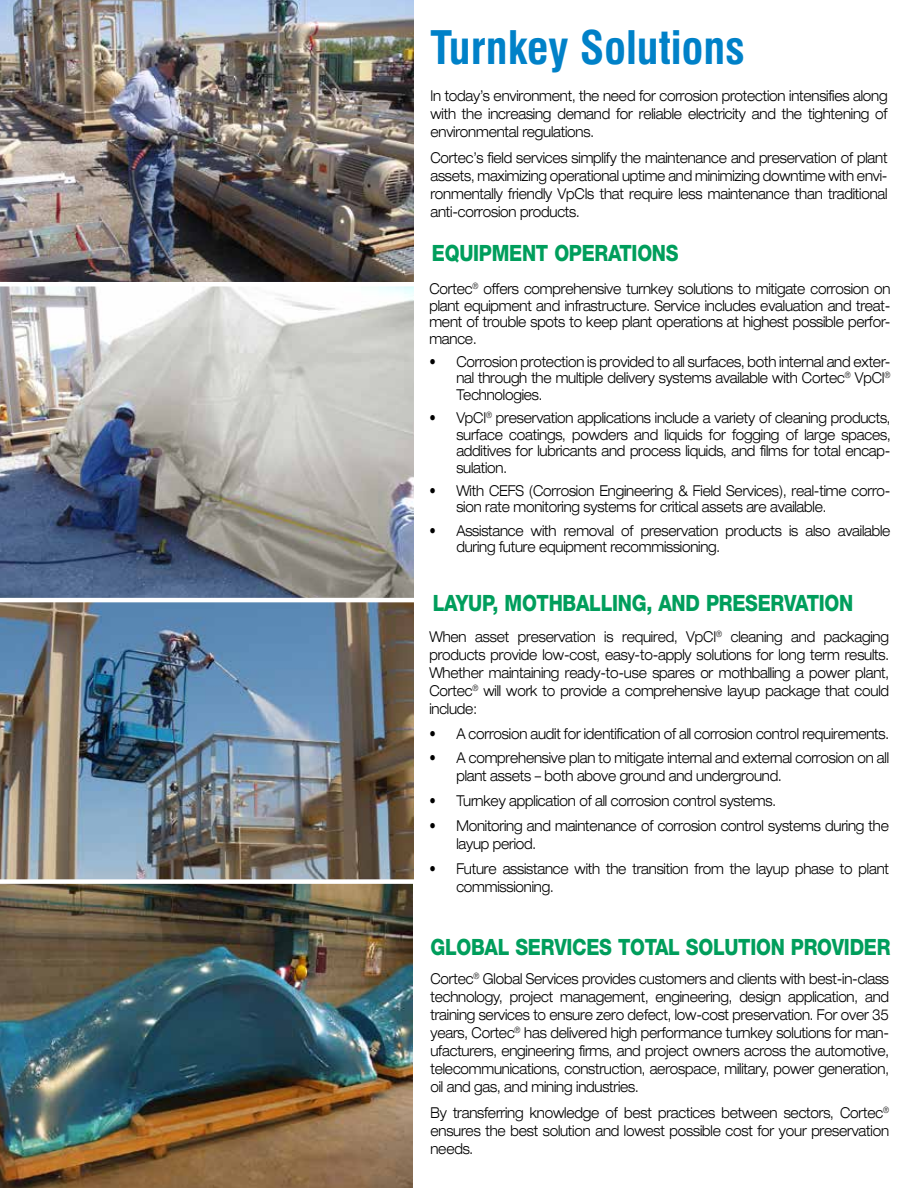
<style>
.page{position:relative;width:918px;height:1188px;background:#fff}
.page>*{position:absolute;margin:0;border:0;box-sizing:border-box;transform-origin:0 0}
.t1{font:700 condensed 45px "Swiss 721 BT";color:#0081c8}
.t2{font:800 22.5px "Helvetica Neue";letter-spacing:-.015em;color:#009e5c;scale:.85 1}
.t3{font:300 expanded 15px/18px "Helvetica Neue";letter-spacing:-.015em;color:#000;text-align:justify;scale:.85 1}
</style>
<div class="page">
<img style="left:0;top:0;width:413px;height:598px">
<img style="left:0;top:602px;width:413px;height:586px">
<hr style="left:0;top:282px;width:424px;height:4px;background:#fff">
<div style="left:0;top:879px;width:422px;height:5px;background:#fff"></div>
<h1 class="t1" style="left:431px;top:21px;width:316px">Turnkey Solutions</h1>
<p class="t3" style="left:430px;top:87px;width:539px">In today’s environment, the need for corrosion protection intensifies along with the increasing demand for reliable electricity and the tightening of environmental regulations.</p>
<p class="t3" style="left:430px;top:149px;width:539px">Cortec’s field services simplify the maintenance and preservation of plant assets, maximizing operational uptime and minimizing downtime with envi&shy;ronmentally friendly VpCIs that require less maintenance than traditional anti-corrosion products.</p>
<h2 class="t2" style="left:432px;top:240px;width:292px">EQUIPMENT OPERATIONS</h2>
<p class="t3" style="left:429px;top:280px;width:544px;line-height:16.5px">Cortec<sup>®</sup> offers comprehensive turnkey solutions to mitigate corrosion on plant equipment and infrastructure. Service includes evaluation and treat&shy;ment of trouble spots to keep plant operations at highest possible perfor&shy;mance.</p>
<p class="t3" style="left:456px;top:353px;width:512px;line-height:16.5px;text-indent:-27px">• Corrosion protection is provided to all surfaces, both internal and exter&shy;nal through the multiple delivery systems available with Cortec<sup>®</sup> VpCI<sup>® </sup>Technologies.</p>
<p class="t3" style="left:456px;top:409px;width:512px;line-height:16.5px;text-indent:-27px">• VpCI<sup>®</sup> preservation applications include a variety of cleaning products, surface coatings, powders and liquids for fogging of large spaces, additives for lubricants and process liquids, and films for total encap&shy;sulation.</p>
<p class="t3" style="left:456px;top:482px;width:512px;line-height:16.5px;text-indent:-27px">• With CEFS (Corrosion Engineering &amp; Field Services), real-time corro&shy;sion rate monitoring systems for critical assets are available.</p>
<p class="t3" style="left:456px;top:522px;width:512px;line-height:16.5px;text-indent:-27px">• Assistance with removal of preservation products is also available during future equipment recommissioning.</p>
<h2 class="t2" style="left:433px;top:589px;width:496px">LAYUP, MOTHBALLING, AND PRESERVATION</h2>
<p class="t3" style="left:429px;top:627px;width:542px">When asset preservation is required, VpCI<sup>®</sup> cleaning and packaging products provide low-cost, easy-to-apply solutions for long term results.<br>Whether maintaining ready-to-use spares or mothballing a power plant, Cortec<sup>®</sup> will work to provide a comprehensive layup package that could include:</p>
<p class="t3" style="left:429px;top:724px;width:542px">• A corrosion audit for identification of all corrosion control requirements.</p>
<p class="t3" style="left:456px;top:749px;width:511px;text-indent:-27px">• A comprehensive plan to mitigate internal and external corrosion on all plant assets – both above ground and underground.</p>
<p class="t3" style="left:429px;top:792px;width:409px">• Turnkey application of all corrosion control systems.</p>
<p class="t3" style="left:456px;top:816px;width:511px;text-indent:-27px">• Monitoring and maintenance of corrosion control systems during the layup period.</p>
<p class="t3" style="left:456px;top:859px;width:511px;text-indent:-27px">• Future assistance with the transition from the layup phase to plant commissioning.</p>
<h2 class="t2" style="left:430px;top:933px;width:543px">GLOBAL SERVICES TOTAL SOLUTION PROVIDER</h2>
<p class="t3" style="left:430px;top:970px;width:541px">Cortec<sup>®</sup> Global Services provides customers and clients with best-in-class technology, project management, engineering, design application, and training services to ensure zero defect, low-cost preservation. For over 35 years, Cortec<sup>®</sup> has delivered high performance turnkey solutions for man&shy;ufacturers, engineering firms, and project owners across the automotive, telecommunications, construction, aerospace, military, power generation, oil and gas, and mining industries.</p>
<p class="t3" style="left:430px;top:1104px;width:541px">By transferring knowledge of best practices between sectors, Cortec<sup>® </sup>ensures the best solution and lowest possible cost for your preservation needs.</p>
</div>
